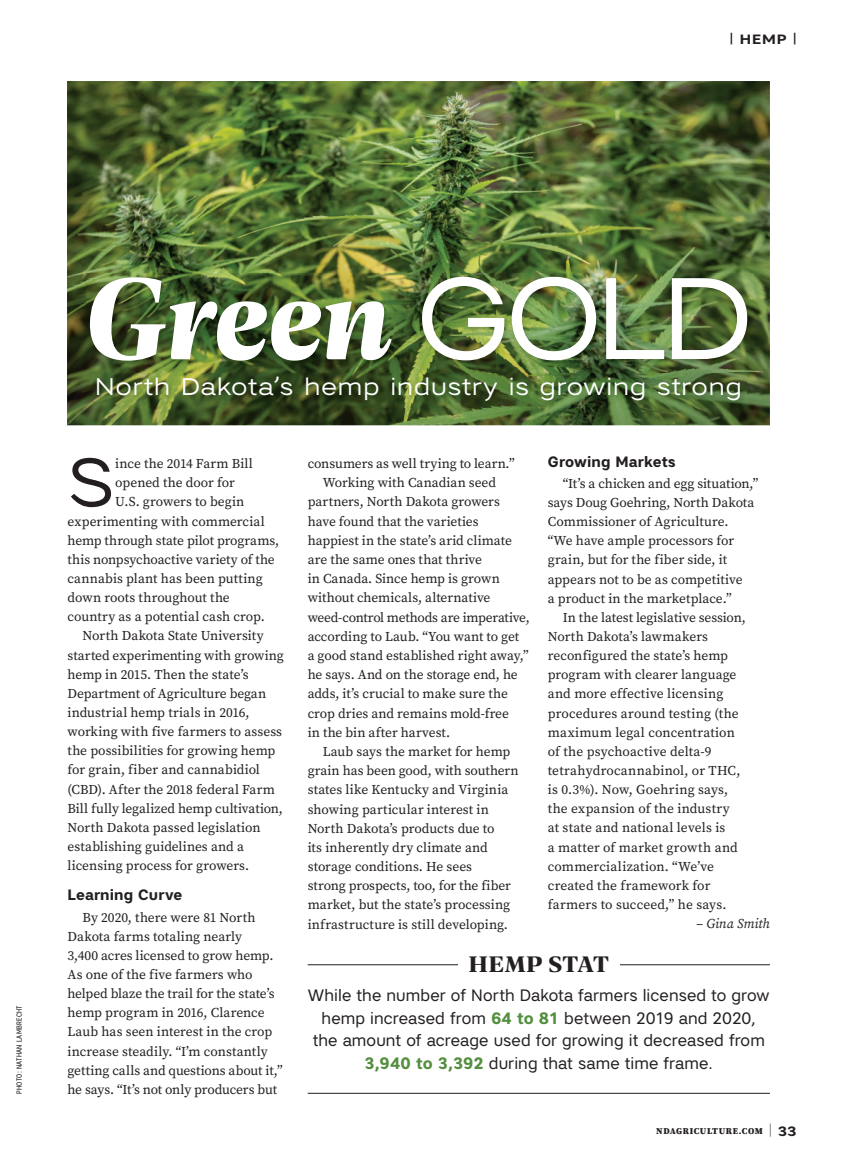
<style>
.page{position:relative;width:851px;height:1175px;background:#fff}
.page>*{position:absolute;margin:0;border:0;box-sizing:border-box;transform-origin:0 0}
.t1{font:italic 700 124.5px "Geller Headline";color:#fff}
.t2{font:68.1px "Artico Expanded";color:#231f20}
.t3{font:24px "Artico Expanded";letter-spacing:.045em;color:#fff}
.t4{font:700 24px "Geller Headline";letter-spacing:.005em;color:#231f20;scale:1.05 1}
.t5{font:16.5px/22.5px "Artico";letter-spacing:.005em;color:#231f20;text-align:center}
.t6{font:700 15px "Artico";letter-spacing:.005em;color:#231f20}
.t7{font:13.5px/19.2px "Source Serif Pro";color:#231f20}
.t8{font:13.5px "Source Serif Pro";letter-spacing:-.02em;color:#231f20}
.t9{font:italic 13.5px "Source Serif Pro";letter-spacing:-.01em;color:#231f20}
.t10{font:700 13.5px "Artico Expanded";color:#231f20}
.t11{font:900 9px "Source Serif Pro";letter-spacing:.06em;color:#231f20}
.t12{font:7.5px "Artico Condensed";letter-spacing:.04em;color:#231f20}
.s1{font-size:12px}
.s2{font-family:"Artico Expanded";font-weight:400;font-style:normal;font-size:115.5px}
.s3{font-weight:700;color:#548e3f}
.s4{font-family:"Artico Expanded";font-weight:200;font-size:13.5px}
.s5{font-family:"Artico Expanded";font-weight:700;font-size:13.5px}
</style>
<div class="page">
<img style="left:67px;top:81px;width:703px;height:344px">
<hr style="left:308px;top:964px;width:461px;height:1px;background:#231f20">
<hr style="left:307px;top:1093px;width:462px;height:1px;background:#231f20">
<img style="left:94px;top:373px;width:652px;height:34px">
<img style="left:87px;top:273px;width:666px;height:94px">
<div style="left:458px;top:955px;width:161px;height:17px;background:#fff"></div>
<p class="t10" style="left:729px;top:30px;width:69px"><span class="s1">|</span> HEMP <span class="s1">|</span></p>
<p class="t12" style="left:14px;top:1094px;width:90px;rotate:-90deg">PHOTO: NATHAN LAMBRECHT</p>
<h1 class="t1" style="left:85px;top:230px;width:668px">Green <span class="s2">GOLD</span></h1>
<h3 class="t3" style="left:95px;top:371px;width:648px">North Dakota’s hemp industry is growing strong</h3>
<h2 class="t2" style="left:68px;top:438px;width:48px">S</h2>
<p class="t7" style="left:115px;top:454px;width:139px">ince the 2014 Farm Bill</p>
<p class="t7" style="left:115px;top:473px;width:121px">opened the door for</p>
<p class="t7" style="left:115px;top:492px;width:131px">U.S. growers to begin</p>
<p class="t7" style="left:68px;top:511px;width:199px">experimenting with commercial</p>
<p class="t7" style="left:68px;top:530px;width:213px">hemp through state pilot programs,</p>
<p class="t7" style="left:68px;top:549px;width:209px">this nonpsychoactive variety of the</p>
<p class="t7" style="left:68px;top:569px;width:197px">cannabis plant has been putting</p>
<p class="t7" style="left:68px;top:588px;width:164px">down roots throughout the</p>
<p class="t7" style="left:68px;top:607px;width:199px">country as a potential cash crop.</p>
<p class="t7" style="left:83px;top:626px;width:183px">North Dakota State University</p>
<p class="t7" style="left:68px;top:645px;width:218px">started experimenting with growing</p>
<p class="t7" style="left:68px;top:664px;width:183px">hemp in 2015. Then the state’s</p>
<p class="t7" style="left:68px;top:683px;width:200px">Department of Agriculture began</p>
<p class="t7" style="left:68px;top:703px;width:183px">industrial hemp trials in 2016,</p>
<p class="t7" style="left:68px;top:722px;width:216px">working with five farmers to assess</p>
<p class="t7" style="left:68px;top:741px;width:209px">the possibilities for growing hemp</p>
<p class="t7" style="left:68px;top:760px;width:194px">for grain, fiber and cannabidiol</p>
<p class="t7" style="left:68px;top:779px;width:209px">(CBD). After the 2018 federal Farm</p>
<p class="t7" style="left:68px;top:798px;width:217px">Bill fully legalized hemp cultivation,</p>
<p class="t7" style="left:68px;top:817px;width:194px">North Dakota passed legislation</p>
<p class="t7" style="left:68px;top:837px;width:178px">establishing guidelines and a</p>
<p class="t7" style="left:68px;top:856px;width:183px">licensing process for growers.</p>
<p class="t6" style="left:68px;top:885px;width:116px">Learning Curve</p>
<p class="t7" style="left:68px;top:907px;width:216px;text-indent:15px">By 2020, there were 81 North Dakota farms totaling nearly<br>3,400 acres licensed to grow hemp.<br>As one of the five farmers who helped blaze the trail for the state’s hemp program in 2016, Clarence Laub has seen interest in the crop increase steadily. “I’m constantly getting calls and questions about it,” he says. “It’s not only producers but</p>
<p class="t7" style="left:308px;top:454px;width:208px">consumers as well trying to learn.”</p>
<p class="t7" style="left:323px;top:473px;width:175px">Working with Canadian seed</p>
<p class="t7" style="left:308px;top:492px;width:194px">partners, North Dakota growers</p>
<p class="t7" style="left:308px;top:511px;width:172px">have found that the varieties</p>
<p class="t7" style="left:308px;top:531px;width:206px">happiest in the state’s arid climate</p>
<p class="t7" style="left:308px;top:550px;width:176px">are the same ones that thrive</p>
<p class="t7" style="left:308px;top:569px;width:194px">in Canada. Since hemp is grown</p>
<p class="t7" style="left:308px;top:588px;width:184px">without chemicals, alternative</p>
<p class="t8" style="left:308px;top:608px;width:223px">weed-control methods are imperative,</p>
<p class="t7" style="left:308px;top:626px;width:213px">according to Laub. “You want to get</p>
<p class="t7" style="left:308px;top:646px;width:222px">a good stand established right away,”</p>
<p class="t7" style="left:308px;top:665px;width:211px">he says. And on the storage end, he</p>
<p class="t7" style="left:308px;top:684px;width:202px">adds, it’s crucial to make sure the</p>
<p class="t7" style="left:308px;top:703px;width:203px">crop dries and remains mold-free</p>
<p class="t7" style="left:308px;top:722px;width:144px">in the bin after harvest.</p>
<p class="t7" style="left:323px;top:742px;width:189px">Laub says the market for hemp</p>
<p class="t7" style="left:308px;top:761px;width:212px">grain has been good, with southern</p>
<p class="t7" style="left:308px;top:780px;width:202px">states like Kentucky and Virginia</p>
<p class="t7" style="left:308px;top:799px;width:183px">showing particular interest in</p>
<p class="t7" style="left:308px;top:818px;width:188px">North Dakota’s products due to</p>
<p class="t7" style="left:308px;top:837px;width:182px">its inherently dry climate and</p>
<p class="t7" style="left:308px;top:857px;width:166px">storage conditions. He sees</p>
<p class="t7" style="left:308px;top:876px;width:205px">strong prospects, too, for the fiber</p>
<p class="t7" style="left:308px;top:895px;width:204px">market, but the state’s processing</p>
<p class="t7" style="left:308px;top:914px;width:202px">infrastructure is still developing.</p>
<p class="t6" style="left:548px;top:451px;width:129px">Growing Markets</p>
<p class="t7" style="left:548px;top:474px;width:212px;text-indent:15px">“It’s a chicken and egg situation,” says Doug Goehring, North Dakota<br>Commissioner of Agriculture.<br>“We have ample processors for grain, but for the fiber side, it appears not to be as competitive<br>a product in the marketplace.”</p>
<p class="t7" style="left:548px;top:608px;width:199px;text-indent:15px">In the latest legislative session,<br>North Dakota’s lawmakers reconfigured the state’s hemp program with clearer language and more effective licensing procedures around testing (the maximum legal concentration of the psychoactive delta-9 tetrahydrocannabinol, or THC, is 0.3%). Now, Goehring says, the expansion of the industry<br>at state and national levels is<br>a matter of market growth and commercialization. “We’ve created the framework for farmers to succeed,” he says.</p>
<p class="t9" style="left:696px;top:914px;width:75px">– Gina Smith</p>
<h3 class="t4" style="left:468px;top:947px;width:135px">HEMP STAT</h3>
<p class="t5" style="left:308px;top:984px;width:463px">While the number of North Dakota farmers licensed to grow hemp increased from <span class="s3">64 to 81</span> between 2019 and 2020, the amount of acreage used for growing it decreased from <span class="s3">3,940 to 3,392</span> during that same time frame.</p>
<p class="t11" style="left:656px;top:1125px;width:142px">NDAGRICULTURE.COM <span class="s4">|</span> <span class="s5">33</span></p>
</div>
